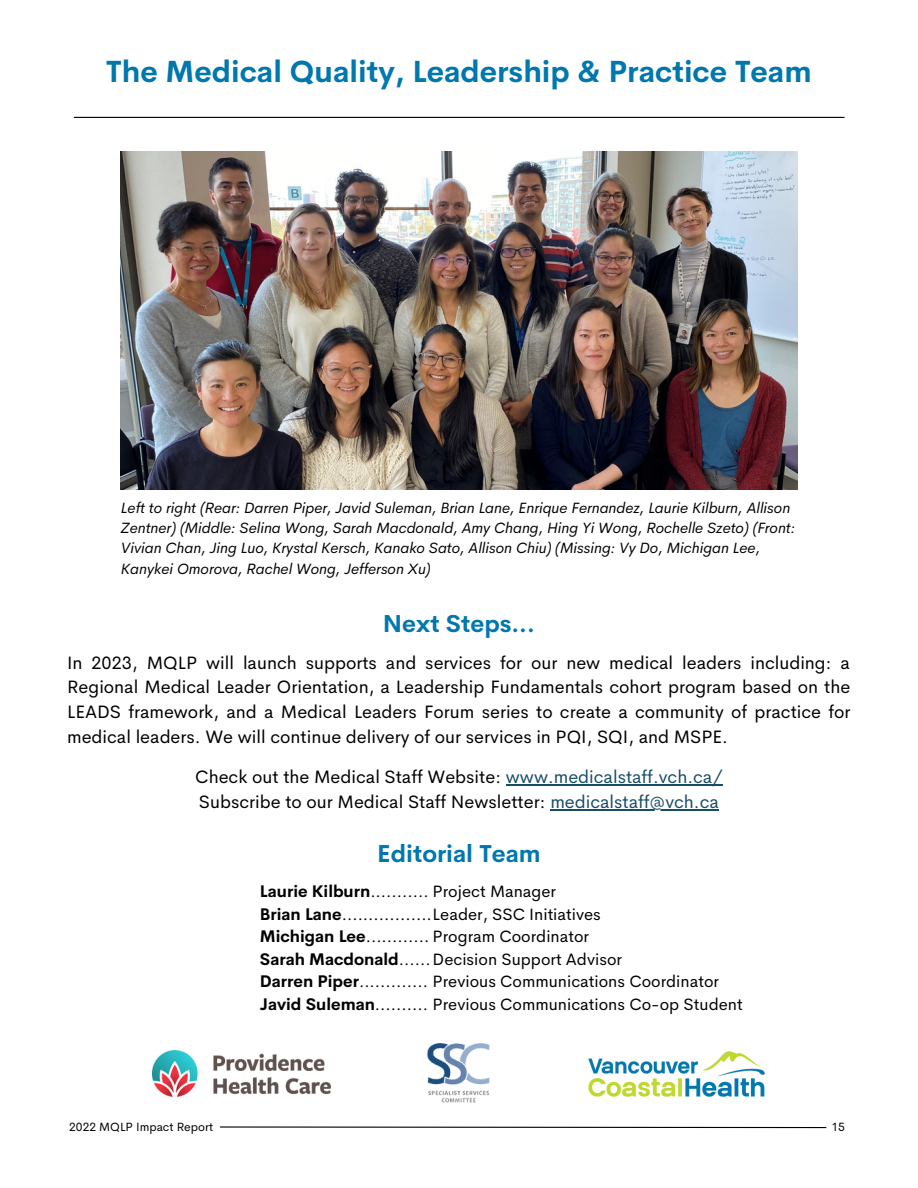
<style>
.page{position:relative;width:918px;height:1188px;background:#fff}
.page>*{position:absolute;margin:0;border:0;box-sizing:border-box;transform-origin:0 0}
.t1{font:700 30px "Cerebri Sans";color:#0078ae}
.t2{font:700 24px "Cerebri Sans";color:#0078ae}
.t3{font:18px/24.8px "Cerebri Sans";color:#000;text-align:justify}
.t4{font:16.5px "Cerebri Sans";color:#000}
.t5{font:italic 15px/20.2px "Cerebri Sans";color:#000}
.t6{font:12px "Cerebri Sans";color:#000}
.s1{color:#174d67}
.s2{font-weight:700}
</style>
<div class="page">
<img style="left:121px;top:151px;width:676px;height:339px">
<img style="left:588px;top:1051px;width:177px;height:46px">
<img style="left:427px;top:1043px;width:63px;height:60px">
<img style="left:152px;top:1051px;width:178px;height:45px">
<hr style="left:74px;top:117px;width:771px;height:1px;background:#000">
<hr style="left:506px;top:784px;width:217px;height:1px;background:#174d67">
<hr style="left:550px;top:809px;width:169px;height:1px;background:#174d67">
<svg style="left:220px;top:1126px;width:607px;height:3px"></svg>
<p class="t1" style="left:106px;top:52px;width:707px">The Medical Quality, Leadership &amp; Practice Team</p>
<p class="t5" style="left:121px;top:497px;width:676px">Left to right (Rear: Darren Piper, Javid Suleman, Brian Lane, Enrique Fernandez, Laurie Kilburn, Allison Zentner) (Middle: Selina Wong, Sarah Macdonald, Amy Chang, Hing Yi Wong, Rochelle Szeto) (Front:<br>Vivian Chan, Jing Luo, Krystal Kersch, Kanako Sato, Allison Chiu) (Missing: Vy Do, Michigan Lee, Kanykei Omorova, Rachel Wong, Jefferson Xu)</p>
<p class="t2" style="left:383px;top:608px;width:153px">Next Steps...</p>
<p class="t3" style="left:67px;top:650px;width:785px">In 2023, MQLP will launch supports and services for our new medical leaders including: a Regional Medical Leader Orientation, a Leadership Fundamentals cohort program based on the LEADS framework, and a Medical Leaders Forum series to create a community of practice for medical leaders. We will continue delivery of our services in PQI, SQI, and MSPE.</p>
<p class="t3" style="left:195px;top:764px;width:529px">Check out the Medical Staff Website: <span class="s1">www.medicalstaff.vch.ca/</span></p>
<p class="t3" style="left:199px;top:789px;width:521px">Subscribe to our Medical Staff Newsletter: <span class="s1">medicalstaff@vch.ca</span></p>
<p class="t2" style="left:377px;top:838px;width:165px">Editorial Team</p>
<p class="t4" style="left:260px;top:881px;width:298px"><span class="s2">Laurie Kilburn</span>........... Project Manager</p>
<p class="t4" style="left:260px;top:903px;width:343px"><span class="s2">Brian Lane</span>.................Leader, SSC Initiatives</p>
<p class="t4" style="left:260px;top:926px;width:331px"><span class="s2">Michigan Lee</span>............ Program Coordinator</p>
<p class="t4" style="left:260px;top:948px;width:364px"><span class="s2">Sarah Macdonald</span>......Decision Support Advisor</p>
<p class="t4" style="left:260px;top:971px;width:461px"><span class="s2">Darren Piper</span>............. Previous Communications Coordinator</p>
<p class="t4" style="left:260px;top:993px;width:484px"><span class="s2">Javid Suleman</span>.......... Previous Communications Co-op Student</p>
<p class="t6" style="left:69px;top:1119px;width:146px">2022 MQLP Impact Report</p>
<p class="t6" style="left:831px;top:1119px;width:15px">15</p>
</div>
